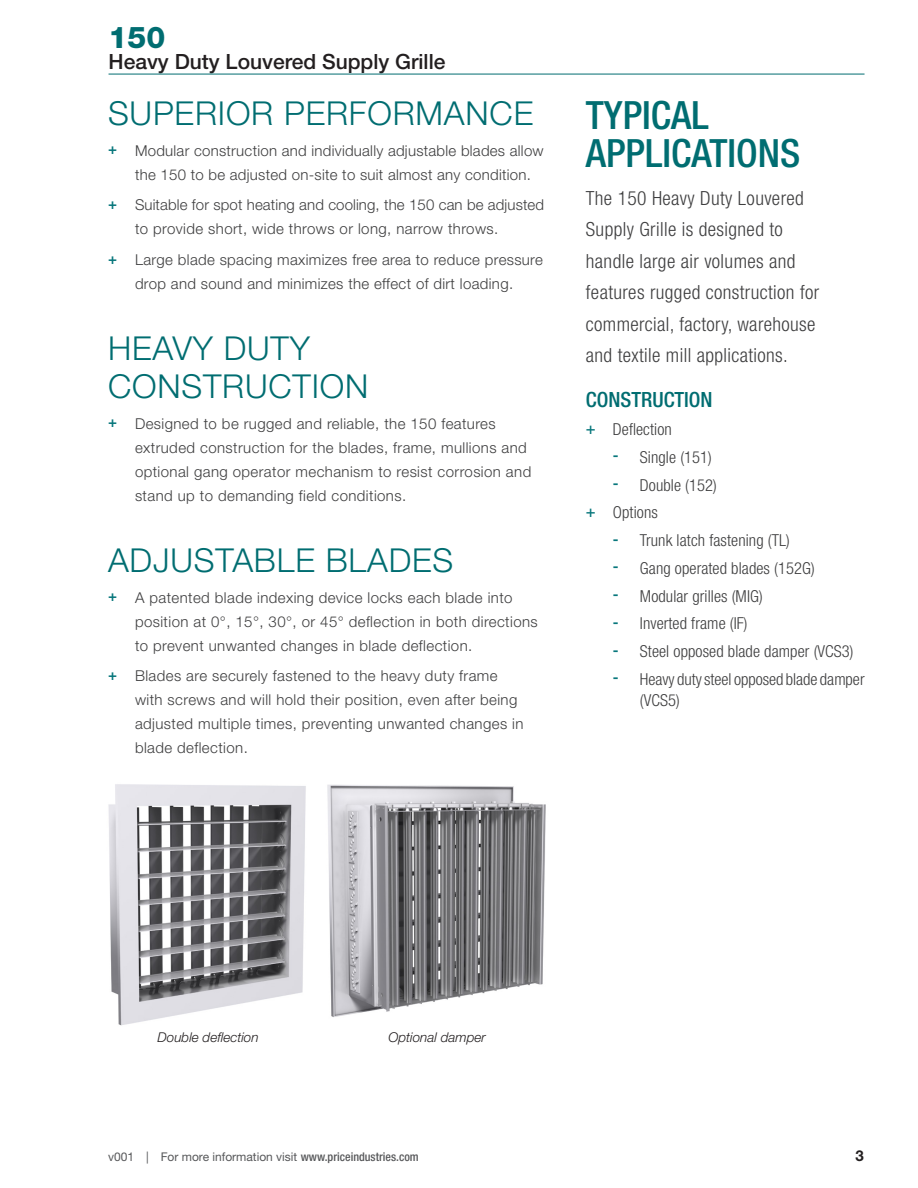
<style>
.page{position:relative;width:918px;height:1188px;background:#fff}
.page>*{position:absolute;margin:0;border:0;box-sizing:border-box;transform-origin:0 0}
.Sidebar_-_Heading_1{font:500 condensed 39px/37.5px "Helvetica Neue LT Std";color:#006d71}
.Special-Heading_2{font:300 33px/37.5px "Helvetica Neue LT Std";letter-spacing:.025em;color:#006d71}
.t1{font:800 30px "Helvetica Neue LT Std";color:#006d71}
.t2{font:500 21px "Helvetica Neue LT Std";color:#231f20}
.Sidebar_-_Heading_2{font:500 condensed 21px "Helvetica Neue LT Std";color:#006d71}
.Sidebar_-_Body_1{font:300 condensed 19.5px/31.5px "Helvetica Neue LT Std";letter-spacing:.02em;color:#3e3e3f}
.t3{font:300 condensed 16.5px/21px "Helvetica Neue LT Std";letter-spacing:.005em;color:#3e3e3f}
.t4{font:300 15px/24px "Helvetica Neue LT Std";letter-spacing:.03em;color:#3e3e3f}
.t5{font:300 15px/24px "Helvetica Neue LT Std";letter-spacing:.01em;color:#3e3e3f}
.t6{font:700 15px "Helvetica Neue LT Std";color:#231f20}
.Special-Caption{font:italic 300 13.5px "Helvetica Neue LT Std";color:#231f20}
.t7{font:12px "Helvetica Neue LT Std";color:#57585a}
.s1{font-weight:500;color:#08777c}
.s2{font-weight:500;font-stretch:condensed}
</style>
<div class="page">
<img style="left:327px;top:784px;width:219px;height:233px">
<img style="left:108px;top:784px;width:198px;height:242px">
<hr style="left:109px;top:74px;width:756px;height:1px;background:#006d71">
<h3 class="t1" style="left:109px;top:20px;width:58px">150</h3>
<h3 class="t2" style="left:109px;top:49px;width:338px">Heavy Duty Louvered Supply Grille</h3>
<p class="Special-Heading_2" style="left:108px;top:94px;width:427px">SUPERIOR PERFORMANCE</p>
<p class="t4" style="left:135px;top:138px;width:410px;text-indent:-27px"><span class="s1">+</span> Modular construction and individually adjustable blades allow the 150 to be adjusted on-site to suit almost any condition.</p>
<p class="t5" style="left:135px;top:193px;width:411px;text-indent:-27px"><span class="s1">+</span> Suitable for spot heating and cooling, the 150 can be adjusted to provide short, wide throws or long, narrow throws.</p>
<p class="t4" style="left:108px;top:247px;width:436px;text-align:center"><span class="s1">+</span> Large blade spacing maximizes free area to reduce pressure drop and sound and minimizes the effect of dirt loading.</p>
<p class="Special-Heading_2" style="left:108px;top:329px;width:262px">HEAVY DUTY<br>CONSTRUCTION</p>
<p class="t4" style="left:135px;top:411px;width:398px;text-indent:-27px"><span class="s1">+</span> Designed to be rugged and reliable, the 150 features extruded construction for the blades, frame, mullions and optional gang operator mechanism to resist corrosion and stand up to demanding field conditions.</p>
<p class="Special-Heading_2" style="left:108px;top:541px;width:347px">ADJUSTABLE BLADES</p>
<p class="t4" style="left:135px;top:585px;width:404px;text-indent:-27px"><span class="s1">+</span> A patented blade indexing device locks each blade into position at 0°, 15°, 30°, or 45° deflection in both directions to prevent unwanted changes in blade deflection.</p>
<p class="t4" style="left:135px;top:664px;width:390px;text-indent:-27px"><span class="s1">+</span> Blades are securely fastened to the heavy duty frame with screws and will hold their position, even after being adjusted multiple times, preventing unwanted changes in blade deflection.</p>
<p class="Sidebar_-_Heading_1" style="left:586px;top:96px;width:216px">TYPICAL<br>APPLICATIONS</p>
<p class="Sidebar_-_Body_1" style="left:586px;top:182px;width:235px">The 150 Heavy Duty Louvered<br>Supply Grille is designed to handle large air volumes and features rugged construction for commercial, factory, warehouse and textile mill applications.</p>
<p class="Sidebar_-_Heading_2" style="left:586px;top:387px;width:128px">CONSTRUCTION</p>
<p class="t3" style="left:586px;top:419px;width:87px"><span class="s1">+</span> Deflection</p>
<p class="t3" style="left:613px;top:446px;width:100px"><span class="s1">-</span> Single (151)</p>
<p class="t3" style="left:613px;top:474px;width:105px"><span class="s1">-</span> Double (152)</p>
<p class="t3" style="left:586px;top:502px;width:73px"><span class="s1">+</span> Options</p>
<p class="t3" style="left:613px;top:530px;width:179px"><span class="s1">-</span> Trunk latch fastening (TL)</p>
<p class="t3" style="left:613px;top:557px;width:203px"><span class="s1">-</span> Gang operated blades (152G)</p>
<p class="t3" style="left:613px;top:585px;width:151px"><span class="s1">-</span> Modular grilles (MIG)</p>
<p class="t3" style="left:613px;top:613px;width:136px"><span class="s1">-</span> Inverted frame (IF)</p>
<p class="t3" style="left:613px;top:641px;width:242px"><span class="s1">-</span> Steel opposed blade damper (VCS3)</p>
<p class="t3" style="left:640px;top:668px;width:226px;text-indent:-27px"><span class="s1">-</span> Heavy duty steel opposed blade damper (VCS5)</p>
<p class="Special-Caption" style="left:158px;top:1029px;width:103px">Double deflection</p>
<p class="Special-Caption" style="left:389px;top:1029px;width:99px">Optional damper</p>
<p class="t7" style="left:108px;top:1150px;width:312px">v001 | For more information visit <span class="s2">www.priceindustries.com</span></p>
<p class="t6" style="left:856px;top:1146px;width:10px">3</p>
</div>
